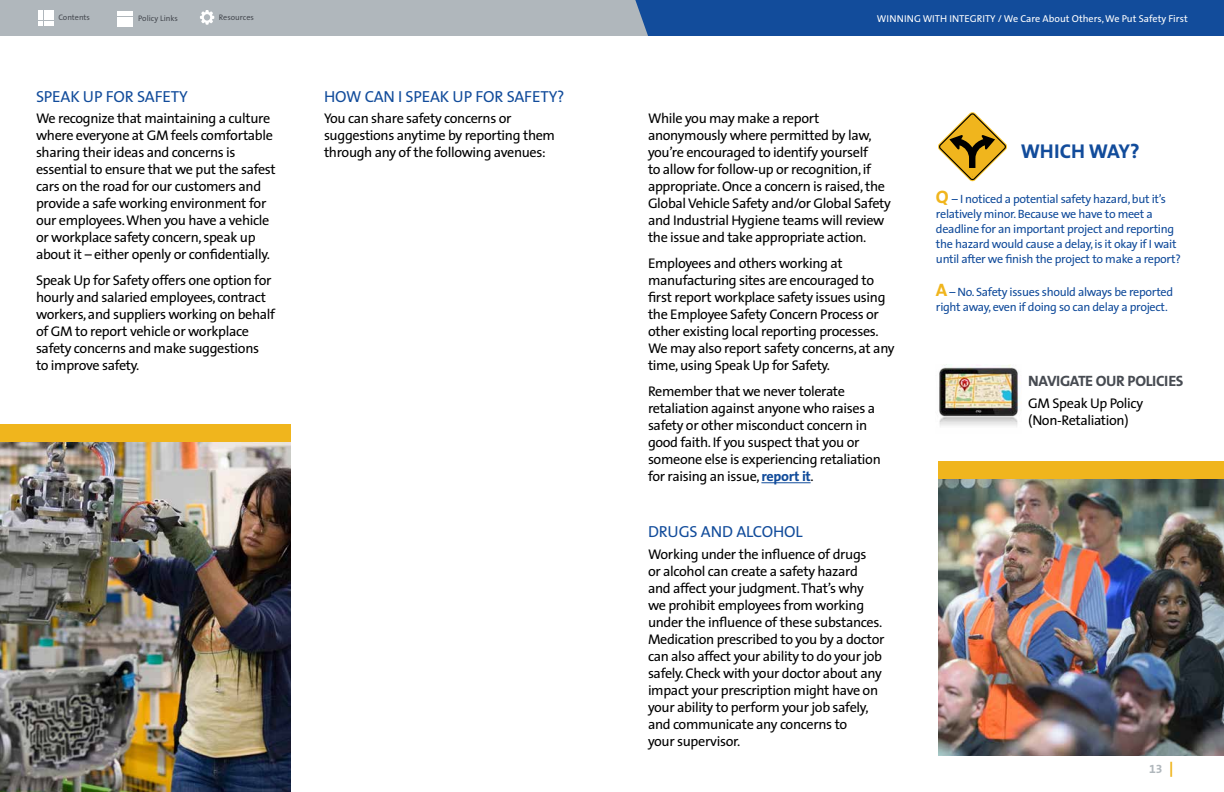
<style>
.page{position:relative;width:1224px;height:792px;background:#fff}
.page>*{position:absolute;margin:0;border:0;box-sizing:border-box;transform-origin:0 0}
.t1{font:700 20px "GM Sans";color:#124c9b}
.t2{font:16px "GM Sans";letter-spacing:-.01em;color:#124c9b}
.t3{font:700 15px "GM Sans";letter-spacing:-.025em;color:#474b52}
.t4{font:14px/17px "GM Sans";letter-spacing:-.025em;color:#000}
.t5{font:12px/15px "GM Sans";letter-spacing:-.025em;color:#124c9b}
.t6{font:700 12px "GM Sans";color:#b0b7bc}
.t7{font:10px "GM Sans";color:#fff}
.t8{font:8px "GM Sans";color:#474b52}
.s1{font-weight:700;color:#124c9b}
.s2{font-weight:700;font-size:18px;color:#f0b51d}
.s3{font-size:15px;color:#f0b51d}
</style>
<div class="page">
<img style="left:0;top:442px;width:290px;height:350px">
<div style="left:0;top:424px;width:290px;height:18px;background:#f0b51d"></div>
<img style="left:938px;top:479px;width:286px;height:277px">
<div style="left:938px;top:461px;width:286px;height:18px;background:#f0b51d"></div>
<img style="left:939px;top:365px;width:81px;height:62px">
<hr style="left:761px;top:483px;width:50px;height:1px;background:#124c9b">
<svg style="left:938px;top:112px;width:69px;height:70px"></svg>
<div style="left:0;top:0;width:1220px;height:36px;background:#b0b7bc"></div>
<div style="left:635px;top:0;width:589px;height:36px;background:#124c9b"></div>
<svg style="left:39px;top:10px;width:14px;height:16px"></svg>
<div style="left:118px;top:11px;width:15px;height:5px;background:#fff"></div>
<hr style="left:118px;top:17px;width:15px;height:4px;background:#fff">
<div style="left:118px;top:22px;width:15px;height:5px;background:#fff"></div>
<svg style="left:200px;top:10px;width:14px;height:15px"></svg>
<p class="t8" style="left:58px;top:13px;width:33px">Contents</p>
<p class="t8" style="left:138px;top:14px;width:41px">Policy Links</p>
<p class="t8" style="left:219px;top:13px;width:36px">Resources</p>
<p class="t7" style="left:877px;top:12px;width:312px">WINNING WITH INTEGRITY / We Care About Others, We Put Safety First</p>
<p class="t2" style="left:36px;top:87px;width:153px">SPEAK UP FOR SAFETY</p>
<p class="t4" style="left:36px;top:110px;width:241px">We recognize that maintaining a culture where everyone at GM feels comfortable sharing their ideas and concerns is essential to ensure that we put the safest cars on the road for our customers and provide a safe working environment for our employees. When you have a vehicle or workplace safety concern, speak up about it – either openly or confidentially.</p>
<p class="t4" style="left:36px;top:272px;width:241px">Speak Up for Safety offers one option for hourly and salaried employees, contract workers, and suppliers working on behalf of GM to report vehicle or workplace safety concerns and make suggestions to improve safety.</p>
<p class="t2" style="left:324px;top:87px;width:242px">HOW CAN I SPEAK UP FOR SAFETY?</p>
<p class="t4" style="left:324px;top:110px;width:233px">You can share safety concerns or suggestions anytime by reporting them through any of the following avenues:</p>
<p class="t4" style="left:648px;top:109px;width:244px">While you may make a report anonymously where permitted by law, you’re encouraged to identify yourself<br>to allow for follow-up or recognition, if appropriate. Once a concern is raised, the Global Vehicle Safety and/or Global Safety and Industrial Hygiene teams will review the issue and take appropriate action.</p>
<p class="t4" style="left:648px;top:254px;width:248px">Employees and others working at manufacturing sites are encouraged to first report workplace safety issues using the Employee Safety Concern Process or other existing local reporting processes.<br>We may also report safety concerns, at any time, using Speak Up for Safety.</p>
<p class="t4" style="left:648px;top:382px;width:234px">Remember that we never tolerate retaliation against anyone who raises a safety or other misconduct concern in good faith. If you suspect that you or someone else is experiencing retaliation for raising an issue, <span class="s1">report it</span>.</p>
<p class="t2" style="left:648px;top:522px;width:156px">DRUGS AND ALCOHOL</p>
<p class="t4" style="left:648px;top:545px;width:238px">Working under the influence of drugs<br>or alcohol can create a safety hazard<br>and affect your judgment. That’s why we prohibit employees from working under the influence of these substances.<br>Medication prescribed to you by a doctor can also affect your ability to do your job safely. Check with your doctor about any impact your prescription might have on your ability to perform your job safely, and communicate any concerns to<br>your supervisor.</p>
<h1 class="t1" style="left:1021px;top:139px;width:121px">WHICH WAY?</h1>
<p class="t5" style="left:936px;top:191px;width:246px"><span class="s2">Q</span> – I noticed a potential safety hazard, but it’s relatively minor. Because we have to meet a deadline for an important project and reporting the hazard would cause a delay, is it okay if I wait until after we finish the project to make a report?</p>
<p class="t5" style="left:936px;top:284px;width:239px"><span class="s2">A</span> – No. Safety issues should always be reported right away, even if doing so can delay a project.</p>
<p class="t3" style="left:1028px;top:372px;width:157px">NAVIGATE OUR POLICIES</p>
<p class="t4" style="left:1028px;top:395px;width:116px">GM Speak Up Policy (Non-Retaliation)</p>
<p class="t6" style="left:1149px;top:762px;width:26px">13 <span class="s3">|</span></p>
</div>
